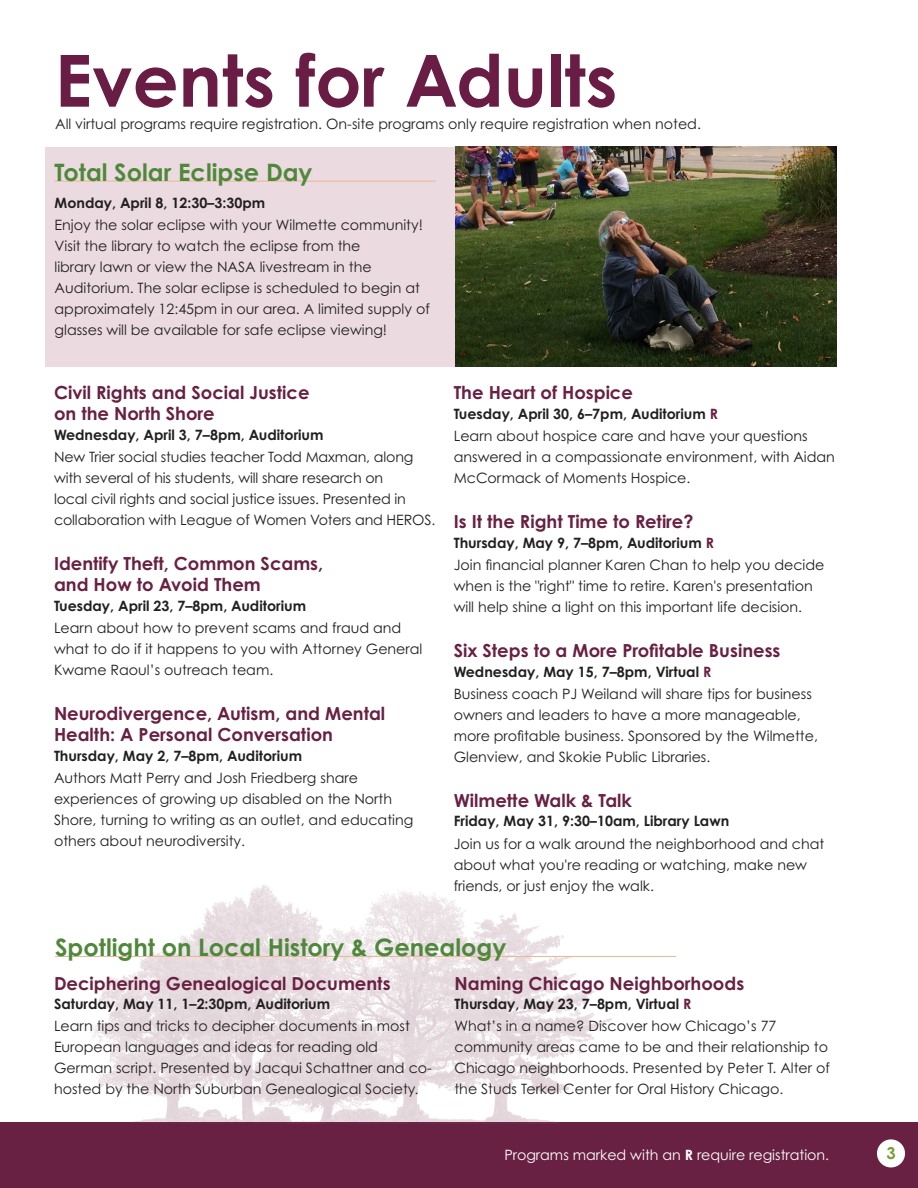
<style>
.page{position:relative;width:918px;height:1188px;background:#fff}
.page>*{position:absolute;margin:0;border:0;box-sizing:border-box;transform-origin:0 0}
.Event_Listing_body{font:700 72px "Century Gothic Pro";color:#691d44}
.Small_Adult_Section{font:700 24px "Century Gothic Pro";color:#4f883b}
.Adult_Program_Head{font:700 18px/21px "Century Gothic Pro";color:#682043}
.t1{font:700 16.5px "Century Gothic Pro";color:#799c3d}
.Event_Listing_body-2{font:14.25px/21px "Century Gothic Pro";color:#231f20}
.Adult_Date{font:700 14.25px "Century Gothic Pro";color:#231f20}
.Basic_Body_Text{font:14.25px "Century Gothic Pro";color:#fff}
.s1{color:#682043}
.s2{font-style:italic;font-size:13.5px}
.s3{font-weight:700}
</style>
<div class="page">
<div style="left:45px;top:147px;width:504px;height:219px;background:#ebdbe0"></div>
<img style="left:455px;top:147px;width:382px;height:219px">
<div style="left:0;top:1123px;width:918px;height:65px;background:#682043"></div>
<hr style="left:55px;top:181px;width:381px;height:1px;background:#ebb695">
<div style="left:877px;top:1139px;width:28px;height:28px;background:#fff;border-radius:50%"></div>
<img style="left:81px;top:885px;width:540px;height:238px">
<hr style="left:55px;top:956px;width:621px;height:1px;background:#ebb695">
<p class="Event_Listing_body" style="left:55px;top:36px;width:564px">Events for Adults</p>
<p class="Event_Listing_body-2" style="left:55px;top:113px;width:647px">All virtual programs require registration. On-site programs only require registration when noted.</p>
<p class="Small_Adult_Section" style="left:55px;top:157px;width:259px">Total Solar Eclipse Day</p>
<p class="Adult_Date" style="left:55px;top:194px;width:212px">Monday, April 8, 12:30–3:30pm</p>
<p class="Event_Listing_body-2" style="left:55px;top:214px;width:377px">Enjoy the solar eclipse with your Wilmette community!<br>Visit the library to watch the eclipse from the<br>library lawn or view the NASA livestream in the Auditorium. The solar eclipse is scheduled to begin at approximately 12:45pm in our area. A limited supply of glasses will be available for safe eclipse viewing!</p>
<p class="Adult_Program_Head" style="left:54px;top:381px;width:257px">Civil Rights and Social Justice on the North Shore</p>
<p class="Adult_Date" style="left:54px;top:426px;width:271px">Wednesday, April 3, 7–8pm, Auditorium</p>
<p class="Event_Listing_body-2" style="left:54px;top:446px;width:383px">New Trier social studies teacher Todd Maxman, along with several of his students, will share research on<br>local civil rights and social justice issues. Presented in collaboration with League of Women Voters and HEROS.</p>
<p class="Adult_Program_Head" style="left:54px;top:552px;width:271px">Identify Theft, Common Scams, and How to Avoid Them</p>
<p class="Adult_Date" style="left:54px;top:597px;width:254px">Tuesday, April 23, 7–8pm, Auditorium</p>
<p class="Event_Listing_body-2" style="left:54px;top:617px;width:370px">Learn about how to prevent scams and fraud and what to do if it happens to you with Attorney General<br>Kwame Raoul’s outreach team.</p>
<p class="Adult_Program_Head" style="left:54px;top:702px;width:333px">Neurodivergence, Autism, and Mental<br>Health: A Personal Conversation</p>
<p class="Adult_Date" style="left:54px;top:746px;width:250px">Thursday, May 2, 7–8pm, Auditorium</p>
<p class="Event_Listing_body-2" style="left:54px;top:767px;width:361px">Authors Matt Perry and Josh Friedberg share experiences of growing up disabled on the North Shore, turning to writing as an outlet, and educating others about neurodiversity.</p>
<p class="Adult_Program_Head" style="left:454px;top:381px;width:181px">The Heart of Hospice</p>
<p class="Adult_Date" style="left:454px;top:405px;width:266px">Tuesday, April 30, 6–7pm, Auditorium <span class="s1">R</span></p>
<p class="Event_Listing_body-2" style="left:454px;top:425px;width:383px">Learn about hospice care and have your questions answered in a compassionate environment, with Aidan<br>McCormack of Moments Hospice.</p>
<p class="Adult_Program_Head" style="left:454px;top:510px;width:241px">Is It the Right Time to Retire?</p>
<p class="Adult_Date" style="left:454px;top:534px;width:262px">Thursday, May 9, 7–8pm, Auditorium <span class="s1">R</span></p>
<p class="Event_Listing_body-2" style="left:454px;top:554px;width:372px">Join financial planner Karen Chan to help you decide when is the "right" time to retire. Karen's presentation will help shine a light on this important life decision.</p>
<p class="Adult_Program_Head" style="left:454px;top:639px;width:328px">Six Steps to a More Profitable Business</p>
<p class="Adult_Date" style="left:454px;top:662px;width:259px">Wednesday, May 15, 7–8pm, Virtual <span class="s1">R</span></p>
<p class="Event_Listing_body-2" style="left:454px;top:683px;width:366px">Business coach PJ Weiland will share tips for business owners and leaders to have a more manageable, more profitable business. Sponsored by the Wilmette, Glenview, and Skokie Public Libraries.</p>
<p class="Adult_Program_Head" style="left:454px;top:789px;width:180px">Wilmette Walk &amp; Talk</p>
<p class="Adult_Date" style="left:454px;top:812px;width:277px">Friday, May 31, 9:30–10am, Library Lawn</p>
<p class="Event_Listing_body-2" style="left:454px;top:833px;width:372px">Join us for a walk around the neighborhood and chat about what you're reading or watching, make new friends, or just enjoy the walk.</p>
<p class="Small_Adult_Section" style="left:55px;top:932px;width:453px">Spotlight on Local History &amp; Genealogy</p>
<p class="Adult_Program_Head" style="left:54px;top:972px;width:338px">Deciphering Genealogical Documents</p>
<p class="Adult_Date" style="left:54px;top:995px;width:278px">Saturday, May 11, 1–2:30pm, Auditorium</p>
<p class="Event_Listing_body-2" style="left:54px;top:1016px;width:379px">Learn tips and tricks to decipher documents in most European languages and ideas for reading old German script. Presented by Jacqui Schattner and co&shy;hosted by the North Suburban Genealogical Society<span class="s2">.</span></p>
<p class="Adult_Program_Head" style="left:454px;top:972px;width:291px">Naming Chicago Neighborhoods</p>
<p class="Adult_Date" style="left:454px;top:995px;width:238px">Thursday, May 23, 7–8pm, Virtual <span class="s1">R</span></p>
<p class="Event_Listing_body-2" style="left:454px;top:1016px;width:377px">What’s in a name? Discover how Chicago’s 77 community areas came to be and their relationship to Chicago neighborhoods. Presented by Peter T. Alter of the Studs Terkel Center for Oral History Chicago.</p>
<p class="Basic_Body_Text" style="left:504px;top:1146px;width:326px">Programs marked with an <span class="s3">R</span> require registration.</p>
<p class="t1" style="left:886px;top:1142px;width:11px">3</p>
</div>
